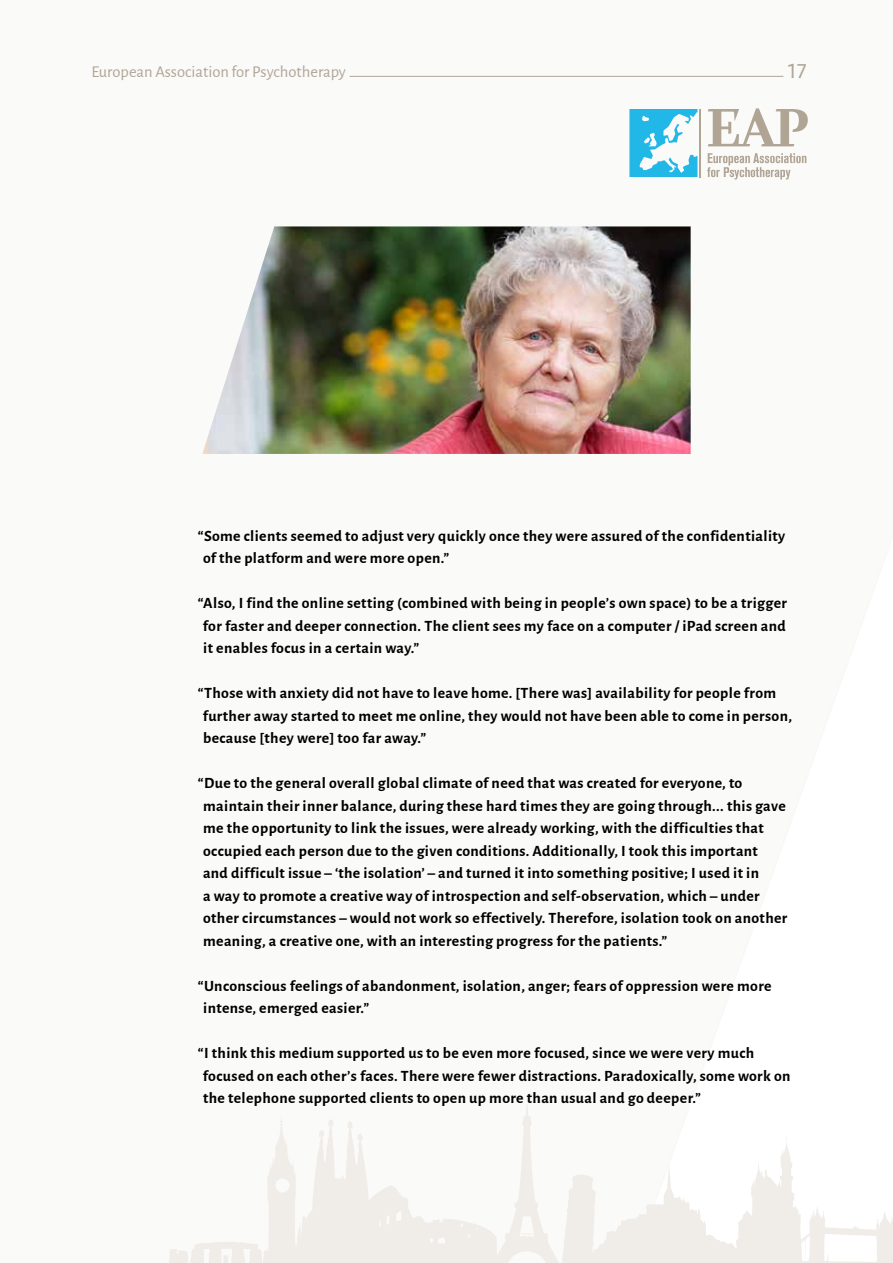
<style>
.page{position:relative;width:893px;height:1263px;background:#fff}
.page>*{position:absolute;margin:0;border:0;box-sizing:border-box;transform-origin:0 0}
.t1{font:24px "Alegreya Sans";color:#b0a495}
.t2{font:16.5px "Alegreya Sans";color:#b0a495}
.t3{font:700 15.75px/22.5px "Alegreya Sans";letter-spacing:.025em;color:#000}
</style>
<div class="page">
<hr style="left:350px;top:76px;width:433px;height:1px;background:#b0a495">
<svg style="left:169px;top:1104px;width:724px;height:159px"></svg>
<svg style="left:629px;top:109px;width:68px;height:68px"></svg>
<svg style="left:708px;top:108px;width:100px;height:38px"></svg>
<svg style="left:707px;top:153px;width:99px;height:26px"></svg>
<hr style="left:699px;top:109px;width:2px;height:68px;background:#b0a495">
<img style="left:202px;top:226px;width:489px;height:228px">
<p class="t2" style="left:91px;top:60px;width:256px">European Association for Psychotherapy</p>
<h1 class="t1" style="left:788px;top:54px;width:20px">17</h1>
<p class="t3" style="left:203px;top:523px;width:584px;text-indent:-5px">“Some clients seemed to adjust very quickly once they were assured of the confidentiality of the platform and were more open.”</p>
<p class="t3" style="left:203px;top:591px;width:586px;text-align:justify;text-indent:-5px">“Also, I find the online setting (combined with being in people’s own space) to be a trigger for faster and deeper connection. The client sees my face on a computer / iPad screen and it enables focus in a certain way.”</p>
<p class="t3" style="left:203px;top:681px;width:591px;text-indent:-5px">“Those with anxiety did not have to leave home. [There was] availability for people from further away started to meet me online, they would not have been able to come in person, because [they were] too far away.”</p>
<p class="t3" style="left:203px;top:771px;width:586px;text-indent:-5px">“Due to the general overall global climate of need that was created for everyone, to maintain their inner balance, during these hard times they are going through... this gave me the opportunity to link the issues, were already working, with the difficulties that occupied each person due to the given conditions. Additionally, I took this important<br>and difficult issue – ‘the isolation’ – and turned it into something positive; I used it in<br>a way to promote a creative way of introspection and self-observation, which – under other circumstances – would not work so effectively. Therefore, isolation took on another meaning, a creative one, with an interesting progress for the patients.”</p>
<p class="t3" style="left:203px;top:973px;width:570px;text-indent:-5px">“Unconscious feelings of abandonment, isolation, anger; fears of oppression were more intense, emerged easier.”</p>
<p class="t3" style="left:203px;top:1041px;width:589px;text-indent:-5px">“I think this medium supported us to be even more focused, since we were very much focused on each other’s faces. There were fewer distractions. Paradoxically, some work on the telephone supported clients to open up more than usual and go deeper.”</p>
</div>
